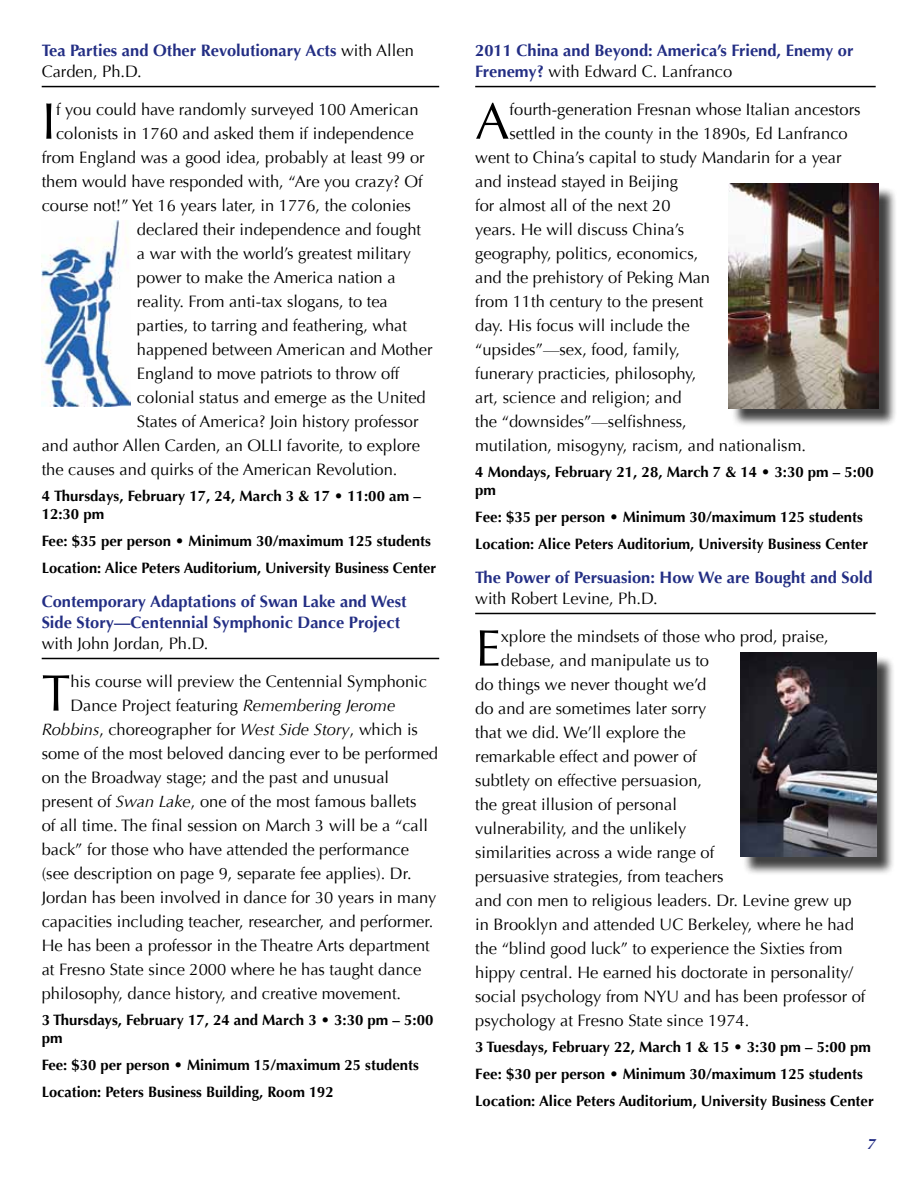
<style>
.page{position:relative;width:918px;height:1188px;background:#fff}
.page>*{position:absolute;margin:0;border:0;box-sizing:border-box;transform-origin:0 0}
.t1{font:51.6px "Optima";color:#000}
.t2{font:16.5px "Optima";color:#000}
.t3{font:700 16.5px/21px "Optima";color:#232e84}
.t4{font:700 15px/26.7px "Optima";color:#000}
.t5{font:italic 700 15px "Optima";color:#232e84}
.s1{font-weight:400;color:#000}
.s2{font-style:italic}
</style>
<div class="page">
<hr style="left:42px;top:86px;width:397px;height:1px;background:#000">
<hr style="left:42px;top:658px;width:397px;height:1px;background:#000">
<hr style="left:475px;top:86px;width:401px;height:1px;background:#000">
<hr style="left:475px;top:613px;width:401px;height:1px;background:#000">
<div style="left:731px;top:186px;width:166px;height:241px;background:#000;opacity:.75"></div>
<img style="left:729px;top:183px;width:149px;height:225px">
<img style="left:42px;top:220px;width:88px;height:186px">
<div style="left:743px;top:655px;width:152px;height:221px;background:#000;opacity:.75"></div>
<img style="left:740px;top:653px;width:136px;height:204px">
<p class="t3" style="left:42px;top:40px;width:374px">Tea Parties and Other Revolutionary Acts <span class="s1">with Allen<br>Carden, Ph.D.</span></p>
<h1 class="t1" style="left:42px;top:91px;width:16px">I</h1>
<p class="t2" style="left:56px;top:100px;width:364px">f you could have randomly surveyed 100 American</p>
<p class="t2" style="left:56px;top:124px;width:359px">colonists in 1760 and asked them if independence</p>
<p class="t2" style="left:42px;top:148px;width:385px">from England was a good idea, probably at least 99 or</p>
<p class="t2" style="left:42px;top:172px;width:383px">them would have responded with, “Are you crazy? Of</p>
<p class="t2" style="left:42px;top:196px;width:371px">course not!” Yet 16 years later, in 1776, the colonies</p>
<p class="t2" style="left:137px;top:220px;width:286px">declared their independence and fought</p>
<p class="t2" style="left:137px;top:244px;width:275px">a war with the world’s greatest military</p>
<p class="t2" style="left:137px;top:268px;width:260px">power to make the America nation a</p>
<p class="t2" style="left:137px;top:292px;width:252px">reality. From anti-tax slogans, to tea</p>
<p class="t2" style="left:137px;top:316px;width:272px">parties, to tarring and feathering, what</p>
<p class="t2" style="left:137px;top:340px;width:297px">happened between American and Mother</p>
<p class="t2" style="left:137px;top:364px;width:264px">England to move patriots to throw off</p>
<p class="t2" style="left:137px;top:388px;width:290px">colonial status and emerge as the United</p>
<p class="t2" style="left:137px;top:412px;width:283px">States of America? Join history professor</p>
<p class="t2" style="left:42px;top:436px;width:380px">and author Allen Carden, an OLLI favorite, to explore</p>
<p class="t2" style="left:42px;top:460px;width:357px">the causes and quirks of the American Revolution.</p>
<p class="t4" style="left:42px;top:487px;width:381px;line-height:18px">4 Thursdays, February 17, 24, March 3 &amp; 17 • 11:00 am –<br>12:30 pm</p>
<p class="t4" style="left:42px;top:528px;width:396px">Fee: $35 per person • Minimum 30/maximum 125 students<br>Location: Alice Peters Auditorium, University Business Center</p>
<p class="t3" style="left:42px;top:591px;width:367px">Contemporary Adaptations of Swan Lake and West<br>Side Story—Centennial Symphonic Dance Project</p>
<p class="t2" style="left:42px;top:634px;width:168px">with John Jordan, Ph.D.</p>
<h1 class="t1" style="left:42px;top:663px;width:30px">T</h1>
<p class="t2" style="left:70px;top:671px;width:358px">his course will preview the Centennial Symphonic</p>
<p class="t2" style="left:70px;top:695px;width:326px">Dance Project featuring <span class="s2">Remembering Jerome</span></p>
<p class="t2" style="left:42px;top:719px;width:378px"><span class="s2">Robbins</span>, choreographer for <span class="s2">West Side Story</span>, which is</p>
<p class="t2" style="left:42px;top:743px;width:398px">some of the most beloved dancing ever to be performed</p>
<p class="t2" style="left:42px;top:767px;width:349px">on the Broadway stage; and the past and unusual</p>
<p class="t2" style="left:42px;top:791px;width:376px">present of <span class="s2">Swan Lake</span>, one of the most famous ballets</p>
<p class="t2" style="left:42px;top:815px;width:388px">of all time. The final session on March 3 will be a “call</p>
<p class="t2" style="left:42px;top:839px;width:369px">back” for those who have attended the performance</p>
<p class="t2" style="left:42px;top:864px;width:371px">(see description on page 9, separate fee applies). Dr.</p>
<p class="t2" style="left:42px;top:888px;width:396px">Jordan has been involved in dance for 30 years in many</p>
<p class="t2" style="left:42px;top:912px;width:393px">capacities including teacher, researcher, and performer.</p>
<p class="t2" style="left:42px;top:936px;width:390px">He has been a professor in the Theatre Arts department</p>
<p class="t2" style="left:42px;top:960px;width:381px">at Fresno State since 2000 where he has taught dance</p>
<p class="t2" style="left:42px;top:984px;width:361px">philosophy, dance history, and creative movement.</p>
<p class="t4" style="left:42px;top:1011px;width:393px;line-height:18px">3 Thursdays, February 17, 24 and March 3 • 3:30 pm – 5:00 pm</p>
<p class="t4" style="left:42px;top:1052px;width:379px">Fee: $30 per person • Minimum 15/maximum 25 students<br>Location: Peters Business Building, Room 192</p>
<p class="t3" style="left:475px;top:40px;width:380px">2011 China and Beyond: America’s Friend, Enemy or<br>Frenemy? <span class="s1">with Edward C. Lanfranco</span></p>
<h1 class="t1" style="left:475px;top:91px;width:36px">A</h1>
<p class="t2" style="left:510px;top:100px;width:353px">fourth-generation Fresnan whose Italian ancestors</p>
<p class="t2" style="left:510px;top:124px;width:340px">settled in the county in the 1890s, Ed Lanfranco</p>
<p class="t2" style="left:475px;top:148px;width:368px">went to China’s capital to study Mandarin for a year</p>
<p class="t2" style="left:475px;top:172px;width:204px">and instead stayed in Beijing</p>
<p class="t2" style="left:475px;top:196px;width:197px">for almost all of the next 20</p>
<p class="t2" style="left:475px;top:220px;width:211px">years. He will discuss China’s</p>
<p class="t2" style="left:475px;top:244px;width:225px">geography, politics, economics,</p>
<p class="t2" style="left:475px;top:268px;width:236px">and the prehistory of Peking Man</p>
<p class="t2" style="left:475px;top:292px;width:230px">from 11th century to the present</p>
<p class="t2" style="left:475px;top:316px;width:216px">day. His focus will include the</p>
<p class="t2" style="left:475px;top:340px;width:206px">“upsides”—sex, food, family,</p>
<p class="t2" style="left:475px;top:364px;width:223px">funerary practicies, philosophy,</p>
<p class="t2" style="left:475px;top:388px;width:208px">art, science and religion; and</p>
<p class="t2" style="left:475px;top:412px;width:213px">the “downsides”—selfishness,</p>
<p class="t2" style="left:475px;top:436px;width:332px">mutilation, misogyny, racism, and nationalism.</p>
<p class="t4" style="left:475px;top:463px;width:400px;line-height:18px">4 Mondays, February 21, 28, March 7 &amp; 14 • 3:30 pm – 5:00 pm</p>
<p class="t4" style="left:475px;top:504px;width:394px">Fee: $35 per person • Minimum 30/maximum 125 students<br>Location: Alice Peters Auditorium, University Business Center</p>
<p class="t3" style="left:475px;top:567px;width:399px">The Power of Persuasion: How We are Bought and Sold</p>
<p class="t2" style="left:475px;top:589px;width:184px">with Robert Levine, Ph.D.</p>
<h1 class="t1" style="left:475px;top:618px;width:27px">E</h1>
<p class="t2" style="left:501px;top:626px;width:329px">xplore the mindsets of those who prod, praise,</p>
<p class="t2" style="left:501px;top:650px;width:210px">debase, and manipulate us to</p>
<p class="t2" style="left:475px;top:674px;width:233px">do things we never thought we’d</p>
<p class="t2" style="left:475px;top:698px;width:233px">do and are sometimes later sorry</p>
<p class="t2" style="left:475px;top:722px;width:212px">that we did. We’ll explore the</p>
<p class="t2" style="left:475px;top:746px;width:223px">remarkable effect and power of</p>
<p class="t2" style="left:475px;top:770px;width:228px">subtlety on effective persuasion,</p>
<p class="t2" style="left:475px;top:794px;width:203px">the great illusion of personal</p>
<p class="t2" style="left:475px;top:819px;width:213px">vulnerability, and the unlikely</p>
<p class="t2" style="left:475px;top:843px;width:241px">similarities across a wide range of</p>
<p class="t2" style="left:475px;top:867px;width:250px">persuasive strategies, from teachers</p>
<p class="t2" style="left:475px;top:891px;width:378px">and con men to religious leaders. Dr. Levine grew up</p>
<p class="t2" style="left:475px;top:915px;width:380px">in Brooklyn and attended UC Berkeley, where he had</p>
<p class="t2" style="left:475px;top:939px;width:369px">the “blind good luck” to experience the Sixties from</p>
<p class="t2" style="left:475px;top:963px;width:380px">hippy central. He earned his doctorate in personality/</p>
<p class="t2" style="left:475px;top:987px;width:392px">social psychology from NYU and has been professor of</p>
<p class="t2" style="left:475px;top:1011px;width:276px">psychology at Fresno State since 1974.</p>
<p class="t4" style="left:475px;top:1034px;width:400px">3 Tuesdays, February 22, March 1 &amp; 15 • 3:30 pm – 5:00 pm<br>Fee: $30 per person • Minimum 30/maximum 125 students<br>Location: Alice Peters Auditorium, University Business Center</p>
<p class="t5" style="left:867px;top:1135px;width:10px">7</p>
</div>
